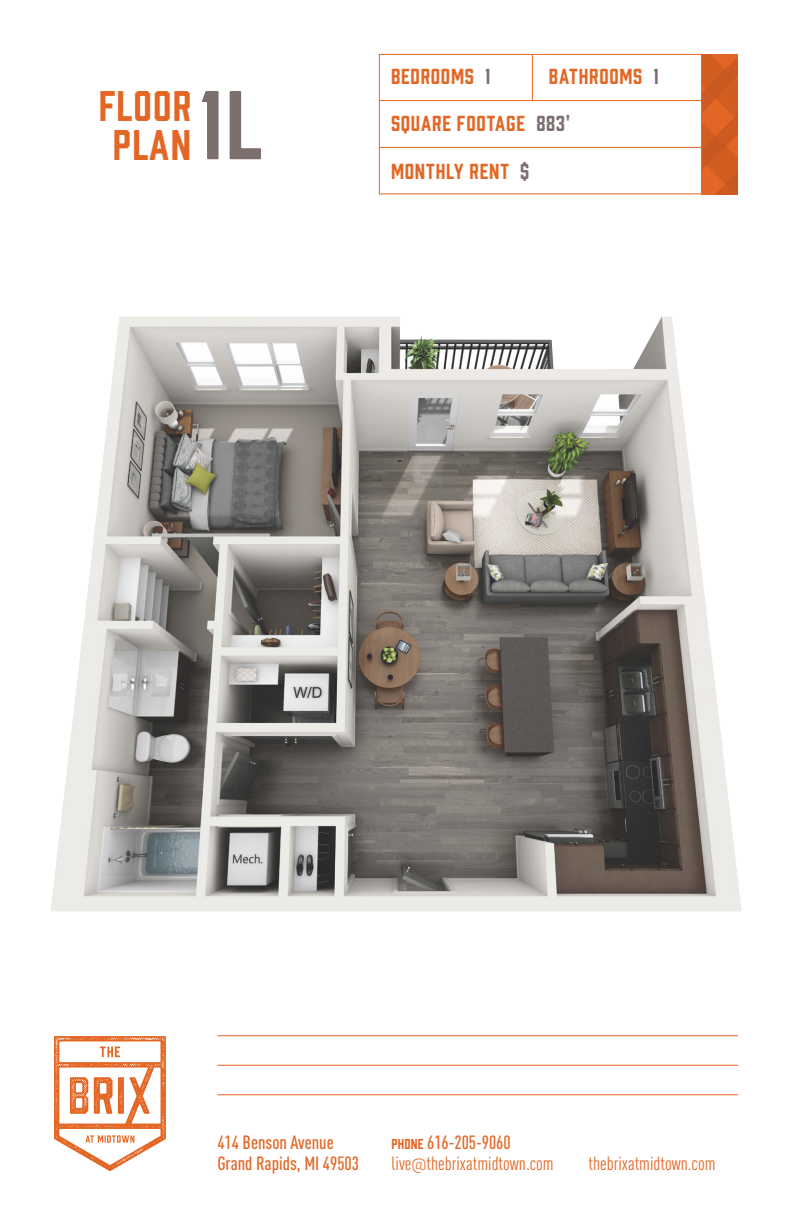
<style>
.page{position:relative;width:792px;height:1224px;background:#fff}
.page>*{position:absolute;margin:0;border:0;box-sizing:border-box;transform-origin:0 0}
.t1{font:89.8px "Prohibition Round";color:#7c6f6e}
.t2{font:39.4px "Prohibition Round";letter-spacing:.03em;color:#e36625}
.specs{font:20px "Prohibition Round";letter-spacing:.035em;color:#e36625}
.t3{font:500 19px/20.8px "DIN Cond";color:#e36625}
.t4{font:19px "DIN Cond";color:#e36625}
.s1{color:#7c6f6e}
.s2{font-family:"Prohibition Round";font-weight:400;font-size:13.2px}
.s3{font-family:"Ciutadella";font-weight:300}
</style>
<div class="page">
<img style="left:51px;top:317px;width:691px;height:594px">
<svg style="left:54px;top:1036px;width:112px;height:135px"></svg>
<hr style="left:217px;top:1065px;width:521px;height:1px;background:#e36625">
<hr style="left:217px;top:1035px;width:521px;height:1px;background:#e36625">
<hr style="left:217px;top:1094px;width:521px;height:1px;background:#e36625">
<svg style="left:702px;top:54px;width:36px;height:140px"></svg>
<div style="left:379px;top:54px;width:323px;height:140px;border:1px solid #e36625"></div>
<hr style="left:379px;top:100px;width:323px;height:1px;background:#e36625">
<hr style="left:379px;top:147px;width:323px;height:1px;background:#e36625">
<hr style="left:532px;top:55px;width:1px;height:46px;background:#e36625">
<p class="t2" style="left:99px;top:79px;width:94px">FLOOR</p>
<p class="t2" style="left:113px;top:117px;width:80px">PLAN</p>
<p class="t1" style="left:199px;top:63px;width:64px">1L</p>
<p class="specs" style="left:391px;top:63px;width:101px">BEDROOMS <span class="s1">1</span></p>
<p class="specs" style="left:549px;top:63px;width:111px">BATHROOMS <span class="s1">1</span></p>
<p class="specs" style="left:391px;top:110px;width:181px">SQUARE FOOTAGE <span class="s1">883'</span></p>
<p class="specs" style="left:391px;top:157px;width:140px">MONTHLY RENT <span class="s1">$</span></p>
<p class="t3" style="left:217px;top:1132px;width:143px">414 Benson Avenue<br>Grand Rapids, MI 49503</p>
<p class="t3" style="left:392px;top:1132px;width:121px"><span class="s2">PHONE</span> 616-205-9060</p>
<p class="t4" style="left:392px;top:1152px;width:164px">live<span class="s3">@</span>thebrixatmidtown.com</p>
<p class="t4" style="left:588px;top:1152px;width:129px">thebrixatmidtown.com</p>
</div>
